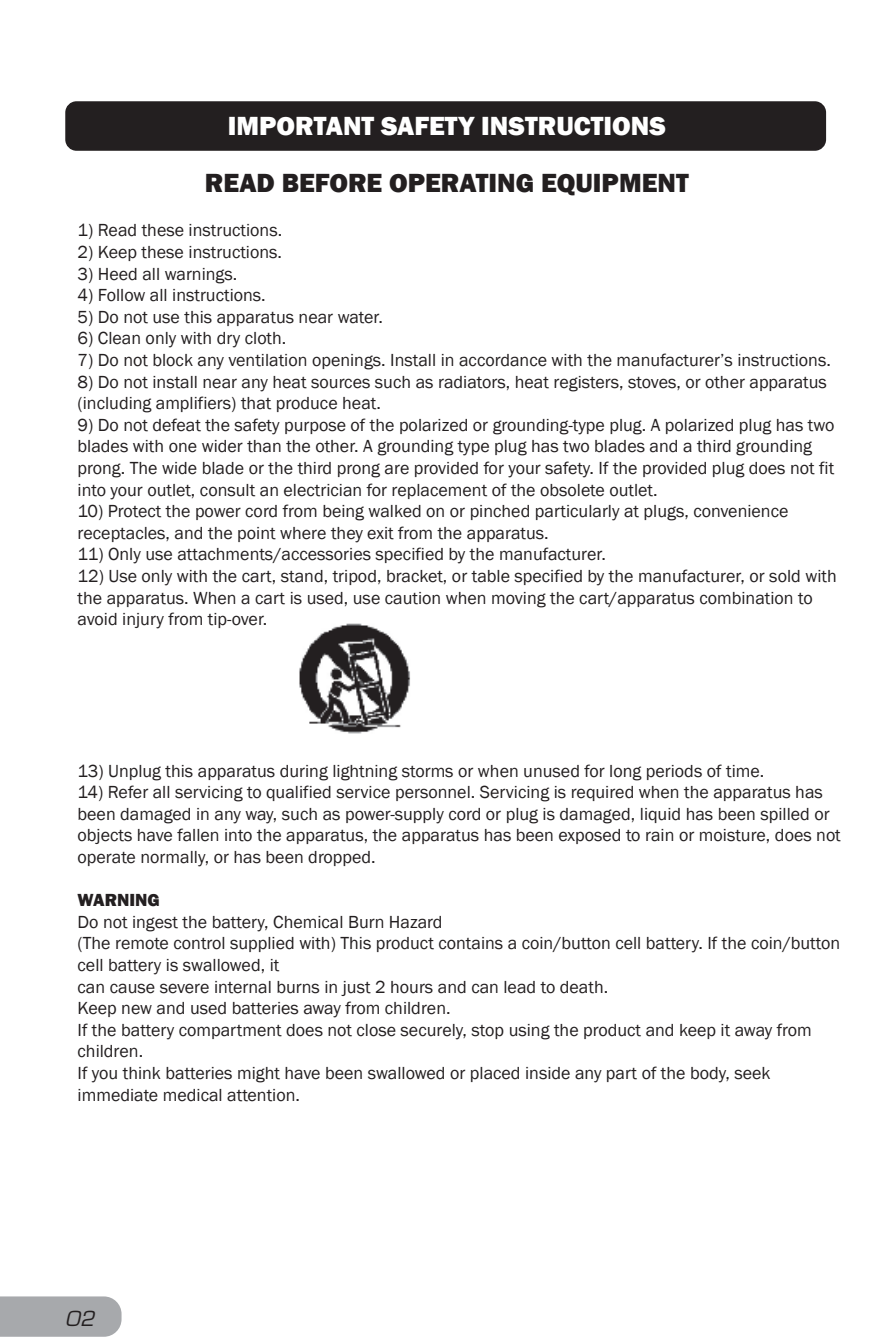
<style>
.page{position:relative;width:893px;height:1340px;background:#fff}
.page>*{position:absolute;margin:0;border:0;box-sizing:border-box;transform-origin:0 0}
.t1{font:800 27px "Franklin Gothic";color:#231f20}
.t2{font:800 27px "Franklin Gothic";color:#fff}
.t3{font:italic 20.25px "Eurostile LT Std";color:#231f20}
.t4{font:18px/21.6px "Franklin Gothic";color:#231f20}
.t5{font:800 18px "Franklin Gothic";color:#231f20}
</style>
<div class="page">
<div style="left:66px;top:102px;width:759px;height:48px;background:#231f20;border-radius:10px"></div>
<div style="left:65px;top:101px;width:761px;height:50px;border:2px solid #231f20;border-radius:10px"></div>
<img style="left:299px;top:623px;width:111px;height:111px">
<svg style="left:0;top:1296px;width:122px;height:41px;background:#abadaf"></svg>
<h1 class="t2" style="left:228px;top:109px;width:439px">IMPORTANT SAFETY INSTRUCTIONS</h1>
<h1 class="t1" style="left:205px;top:165px;width:485px">READ BEFORE OPERATING EQUIPMENT</h1>
<p class="t4" style="left:78px;top:220px;width:206px">1) Read these instructions.</p>
<p class="t4" style="left:78px;top:242px;width:206px">2) Keep these instructions.</p>
<p class="t4" style="left:78px;top:263px;width:161px">3) Heed all warnings.</p>
<p class="t4" style="left:78px;top:285px;width:190px">4) Follow all instructions.</p>
<p class="t4" style="left:78px;top:306px;width:307px">5) Do not use this apparatus near water.</p>
<p class="t4" style="left:78px;top:328px;width:210px">6) Clean only with dry cloth.</p>
<p class="t4" style="left:78px;top:350px;width:755px">7) Do not block any ventilation openings. Install in accordance with the manufacturer’s instructions.</p>
<p class="t4" style="left:78px;top:371px;width:751px">8) Do not install near any heat sources such as radiators, heat registers, stoves, or other apparatus (including amplifiers) that produce heat.</p>
<p class="t4" style="left:78px;top:414px;width:758px">9) Do not defeat the safety purpose of the polarized or grounding-type plug. A polarized plug has two blades with one wider than the other. A grounding type plug has two blades and a third grounding prong. The wide blade or the third prong are provided for your safety. If the provided plug does not fit into your outlet, consult an electrician for replacement of the obsolete outlet.</p>
<p class="t4" style="left:78px;top:501px;width:712px">10) Protect the power cord from being walked on or pinched particularly at plugs, convenience receptacles, and the point where they exit from the apparatus.</p>
<p class="t4" style="left:78px;top:544px;width:530px">11) Only use attachments/accessories specified by the manufacturer.</p>
<p class="t4" style="left:78px;top:566px;width:760px">12) Use only with the cart, stand, tripod, bracket, or table specified by the manufacturer, or sold with the apparatus. When a cart is used, use caution when moving the cart/apparatus combination to avoid injury from tip-over.</p>
<p class="t4" style="left:78px;top:760px;width:688px">13) Unplug this apparatus during lightning storms or when unused for long periods of time.</p>
<p class="t4" style="left:78px;top:782px;width:764px">14) Refer all servicing to qualified service personnel. Servicing is required when the apparatus has been damaged in any way, such as power-supply cord or plug is damaged, liquid has been spilled or objects have fallen into the apparatus, the apparatus has been exposed to rain or moisture, does not operate normally, or has been dropped.</p>
<p class="t5" style="left:78px;top:888px;width:84px">WARNING</p>
<p class="t4" style="left:78px;top:911px;width:764px">Do not ingest the battery, Chemical Burn Hazard<br>(The remote control supplied with) This product contains a coin/button cell battery. If the coin/button cell battery is swallowed, it<br>can cause severe internal burns in just 2 hours and can lead to death.<br>Keep new and used batteries away from children.<br>If the battery compartment does not close securely, stop using the product and keep it away from children.<br>If you think batteries might have been swallowed or placed inside any part of the body, seek immediate medical attention.</p>
<p class="t3" style="left:65px;top:1306px;width:30px">02</p>
</div>
